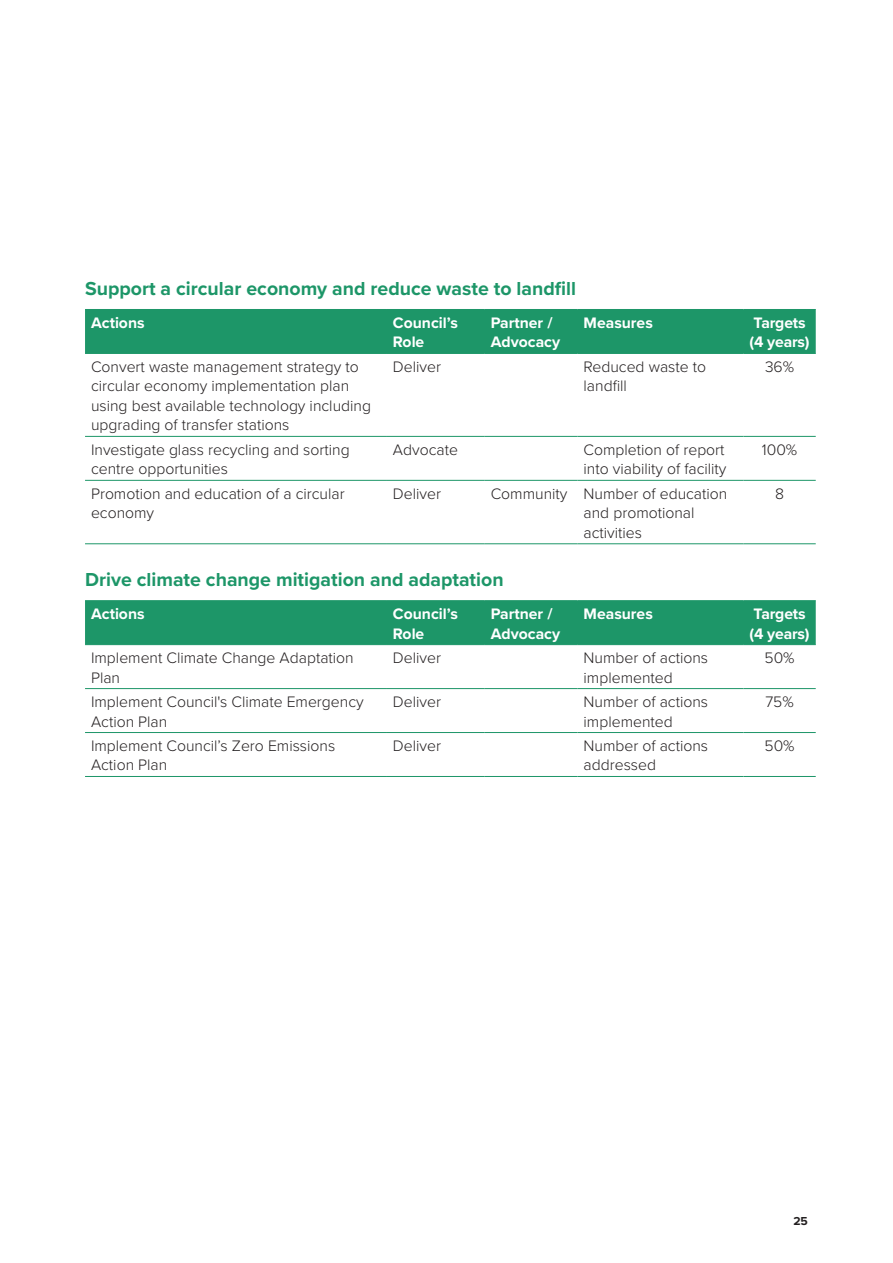
<style>
.page{position:relative;width:893px;height:1263px;background:#fff}
.page>*{position:absolute;margin:0;border:0;box-sizing:border-box;transform-origin:0 0}
.t1{font:700 19.5px "Proxima Nova";color:#1d9668}
.Body{font:300 15.75px/19.5px "Proxima Nova";color:#231f20}
.Body-2{font:700 15.75px/19.5px "Proxima Nova";color:#fff}
.t2{font:700 12px "Proxima Nova";color:#231f20}
</style>
<div class="page">
<div style="left:85px;top:310px;width:731px;height:43px;background:#1d9668"></div>
<hr style="left:85px;top:309px;width:302px;height:1px;background:#1d9668">
<hr style="left:387px;top:309px;width:98px;height:1px;background:#1d9668">
<hr style="left:485px;top:309px;width:93px;height:1px;background:#1d9668">
<hr style="left:578px;top:309px;width:165px;height:1px;background:#1d9668">
<hr style="left:743px;top:309px;width:73px;height:1px;background:#1d9668">
<hr style="left:85px;top:353px;width:302px;height:1px;background:#1d9668">
<hr style="left:387px;top:353px;width:98px;height:1px;background:#1d9668">
<hr style="left:485px;top:353px;width:93px;height:1px;background:#1d9668">
<hr style="left:578px;top:353px;width:165px;height:1px;background:#1d9668">
<hr style="left:743px;top:353px;width:73px;height:1px;background:#1d9668">
<hr style="left:85px;top:436px;width:302px;height:1px;background:#1d9668">
<hr style="left:387px;top:436px;width:98px;height:1px;background:#1d9668">
<hr style="left:485px;top:436px;width:93px;height:1px;background:#1d9668">
<hr style="left:578px;top:436px;width:165px;height:1px;background:#1d9668">
<hr style="left:743px;top:436px;width:73px;height:1px;background:#1d9668">
<hr style="left:85px;top:480px;width:302px;height:1px;background:#1d9668">
<hr style="left:387px;top:480px;width:98px;height:1px;background:#1d9668">
<hr style="left:485px;top:480px;width:93px;height:1px;background:#1d9668">
<hr style="left:578px;top:480px;width:165px;height:1px;background:#1d9668">
<hr style="left:743px;top:480px;width:73px;height:1px;background:#1d9668">
<hr style="left:85px;top:543px;width:302px;height:1px;background:#1d9668">
<hr style="left:387px;top:543px;width:98px;height:1px;background:#1d9668">
<hr style="left:485px;top:543px;width:93px;height:1px;background:#1d9668">
<hr style="left:578px;top:543px;width:165px;height:1px;background:#1d9668">
<hr style="left:743px;top:543px;width:73px;height:1px;background:#1d9668">
<div style="left:85px;top:601px;width:731px;height:43px;background:#1d9668"></div>
<hr style="left:85px;top:600px;width:302px;height:1px;background:#1d9668">
<hr style="left:387px;top:600px;width:98px;height:1px;background:#1d9668">
<hr style="left:485px;top:600px;width:93px;height:1px;background:#1d9668">
<hr style="left:578px;top:600px;width:165px;height:1px;background:#1d9668">
<hr style="left:743px;top:600px;width:73px;height:1px;background:#1d9668">
<hr style="left:85px;top:644px;width:302px;height:1px;background:#1d9668">
<hr style="left:387px;top:644px;width:98px;height:1px;background:#1d9668">
<hr style="left:485px;top:644px;width:93px;height:1px;background:#1d9668">
<hr style="left:578px;top:644px;width:165px;height:1px;background:#1d9668">
<hr style="left:743px;top:644px;width:73px;height:1px;background:#1d9668">
<hr style="left:85px;top:688px;width:302px;height:1px;background:#1d9668">
<hr style="left:387px;top:688px;width:98px;height:1px;background:#1d9668">
<hr style="left:485px;top:688px;width:93px;height:1px;background:#1d9668">
<hr style="left:578px;top:688px;width:165px;height:1px;background:#1d9668">
<hr style="left:743px;top:688px;width:73px;height:1px;background:#1d9668">
<hr style="left:85px;top:732px;width:302px;height:1px;background:#1d9668">
<hr style="left:387px;top:732px;width:98px;height:1px;background:#1d9668">
<hr style="left:485px;top:732px;width:93px;height:1px;background:#1d9668">
<hr style="left:578px;top:732px;width:165px;height:1px;background:#1d9668">
<hr style="left:743px;top:732px;width:73px;height:1px;background:#1d9668">
<hr style="left:85px;top:776px;width:302px;height:1px;background:#1d9668">
<hr style="left:387px;top:776px;width:98px;height:1px;background:#1d9668">
<hr style="left:485px;top:776px;width:93px;height:1px;background:#1d9668">
<hr style="left:578px;top:776px;width:165px;height:1px;background:#1d9668">
<hr style="left:743px;top:776px;width:73px;height:1px;background:#1d9668">
<h3 class="t1" style="left:85px;top:274px;width:492px">Support a circular economy and reduce waste to landfill</h3>
<p class="Body-2" style="left:91px;top:313px;width:55px">Actions</p>
<p class="Body-2" style="left:393px;top:313px;width:66px">Council’s<br>Role</p>
<p class="Body-2" style="left:491px;top:313px;width:71px">Partner /<br>Advocacy</p>
<p class="Body-2" style="left:584px;top:313px;width:71px">Measures</p>
<p class="Body-2" style="left:749px;top:313px;width:62px">Targets (4 years)</p>
<p class="Body" style="left:91px;top:356px;width:281px">Convert waste management strategy to circular economy implementation plan using best available technology including upgrading of transfer stations</p>
<p class="Body" style="left:393px;top:356px;width:50px">Deliver</p>
<p class="Body" style="left:584px;top:356px;width:124px">Reduced waste to landfill</p>
<p class="Body" style="left:765px;top:356px;width:31px">36%</p>
<p class="Body" style="left:91px;top:439px;width:260px">Investigate glass recycling and sorting centre opportunities</p>
<p class="Body" style="left:393px;top:439px;width:67px">Advocate</p>
<p class="Body" style="left:584px;top:439px;width:144px">Completion of report into viability of facility</p>
<p class="Body" style="left:762px;top:439px;width:37px">100%</p>
<p class="Body" style="left:91px;top:483px;width:255px">Promotion and education of a circular economy</p>
<p class="Body" style="left:393px;top:483px;width:50px">Deliver</p>
<p class="Body" style="left:491px;top:483px;width:78px">Community</p>
<p class="Body" style="left:584px;top:483px;width:145px">Number of education and promotional activities</p>
<p class="Body" style="left:775px;top:483px;width:10px">8</p>
<h3 class="t1" style="left:85px;top:565px;width:420px">Drive climate change mitigation and adaptation</h3>
<p class="Body-2" style="left:91px;top:604px;width:55px">Actions</p>
<p class="Body-2" style="left:393px;top:604px;width:66px">Council’s<br>Role</p>
<p class="Body-2" style="left:491px;top:604px;width:71px">Partner /<br>Advocacy</p>
<p class="Body-2" style="left:584px;top:604px;width:71px">Measures</p>
<p class="Body-2" style="left:749px;top:604px;width:62px">Targets (4 years)</p>
<p class="Body" style="left:91px;top:647px;width:264px">Implement Climate Change Adaptation<br>Plan</p>
<p class="Body" style="left:393px;top:647px;width:50px">Deliver</p>
<p class="Body" style="left:584px;top:647px;width:126px">Number of actions implemented</p>
<p class="Body" style="left:764px;top:647px;width:32px">50%</p>
<p class="Body" style="left:91px;top:691px;width:274px">Implement Council's Climate Emergency<br>Action Plan</p>
<p class="Body" style="left:393px;top:691px;width:50px">Deliver</p>
<p class="Body" style="left:584px;top:691px;width:126px">Number of actions implemented</p>
<p class="Body" style="left:765px;top:691px;width:30px">75%</p>
<p class="Body" style="left:91px;top:735px;width:246px">Implement Council’s Zero Emissions<br>Action Plan</p>
<p class="Body" style="left:393px;top:735px;width:50px">Deliver</p>
<p class="Body" style="left:584px;top:735px;width:126px">Number of actions addressed</p>
<p class="Body" style="left:764px;top:735px;width:32px">50%</p>
<p class="t2" style="left:793px;top:1212px;width:16px">25</p>
</div>
